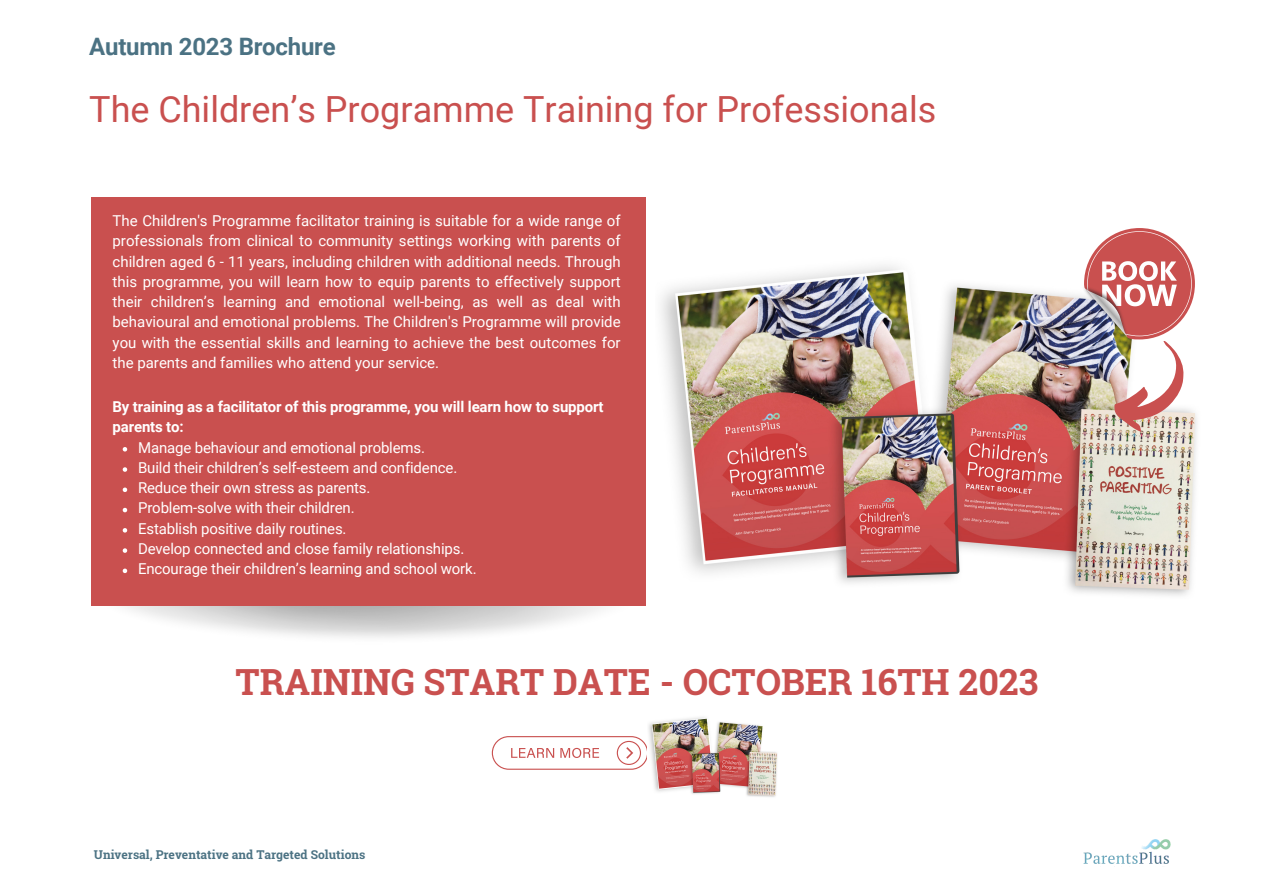
<style>
.page{position:relative;width:1263px;height:894px;background:#fff}
.page>*{position:absolute;margin:0;border:0;box-sizing:border-box;transform-origin:0 0}
.t1{font:36px "Roboto";color:#c9504f}
.t2{font:700 36px "Roboto Slab";color:#c9504f}
.t3{font:700 24px "Roboto";letter-spacing:-.01em;color:#4b7283}
.t4{font:15px/20.2px "Roboto";letter-spacing:-.01em;color:#fff;text-align:justify}
.t5{font:700 15px/20.2px "Roboto";letter-spacing:-.01em;color:#fff}
.t6{font:700 12.15px "Roboto Slab";color:#4b7283}
</style>
<div class="page">
<img style="left:660px;top:265px;width:537px;height:331px">
<img style="left:124px;top:534px;width:522px;height:104px">
<div style="left:91px;top:197px;width:554px;height:409px;background:#c9504f"></div>
<svg style="left:492px;top:736px;width:155px;height:33px"></svg>
<img style="left:648px;top:717px;width:129px;height:80px">
<img style="left:1081px;top:284px;width:3px;height:55px">
<img style="left:1084px;top:228px;width:111px;height:205px">
<svg style="left:123px;top:447px;width:4px;height:4px"></svg>
<svg style="left:123px;top:467px;width:4px;height:4px"></svg>
<svg style="left:123px;top:487px;width:4px;height:5px"></svg>
<svg style="left:123px;top:507px;width:4px;height:5px"></svg>
<svg style="left:123px;top:528px;width:4px;height:4px"></svg>
<svg style="left:123px;top:548px;width:4px;height:4px"></svg>
<svg style="left:123px;top:568px;width:4px;height:5px"></svg>
<img style="left:1083px;top:839px;width:88px;height:25px">
<p class="t3" style="left:89px;top:33px;width:248px">Autumn 2023 Brochure</p>
<p class="t1" style="left:89px;top:89px;width:849px">The Children’s Programme Training for Professionals</p>
<p class="t4" style="left:113px;top:211px;width:510px">The Children's Programme facilitator training is suitable for a wide range of professionals from clinical to community settings working with parents of children aged 6 - 11 years, including children with additional needs. Through this programme, you will learn how to equip parents to effectively support their children’s learning and emotional well-being, as well as deal with behavioural and emotional problems. The Children's Programme will provide you with the essential skills and learning to achieve the best outcomes for the parents and families who attend your service.</p>
<p class="t5" style="left:113px;top:397px;width:492px">By training as a facilitator of this programme, you will learn how to support parents to:</p>
<p class="t4" style="left:138px;top:437px;width:289px">Manage behaviour and emotional problems.</p>
<p class="t4" style="left:138px;top:457px;width:321px">Build their children’s self-esteem and confidence.</p>
<p class="t4" style="left:138px;top:478px;width:234px">Reduce their own stress as parents.</p>
<p class="t4" style="left:138px;top:498px;width:218px">Problem-solve with their children.</p>
<p class="t4" style="left:138px;top:518px;width:210px">Establish positive daily routines.</p>
<p class="t4" style="left:138px;top:538px;width:328px">Develop connected and close family relationships.</p>
<p class="t4" style="left:138px;top:559px;width:340px">Encourage their children’s learning and school work.</p>
<p class="t2" style="left:236px;top:657px;width:804px">TRAINING START DATE - OCTOBER 16TH 2023</p>
<p class="t6" style="left:94px;top:845px;width:273px">Universal, Preventative and Targeted Solutions</p>
</div>
